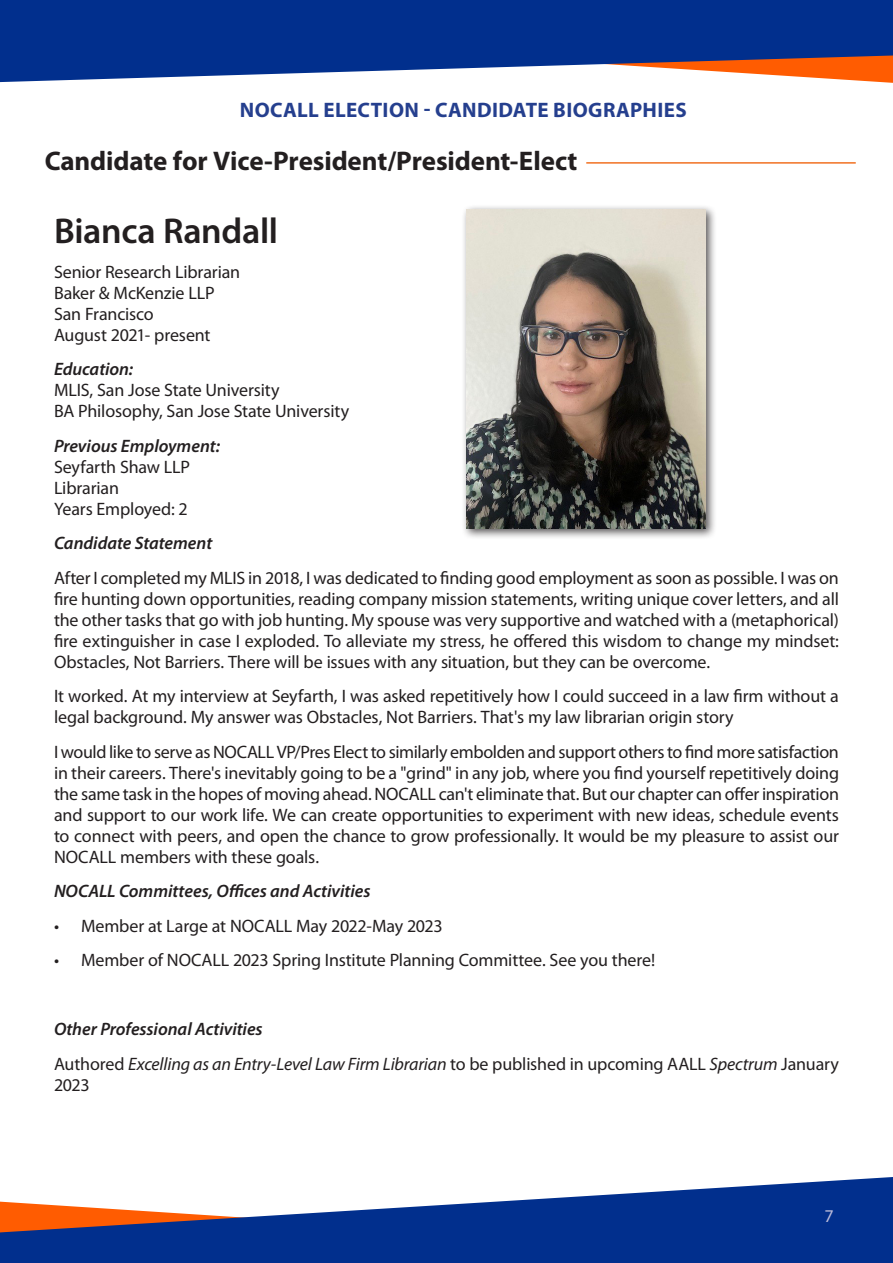
<style>
.page{position:relative;width:893px;height:1263px;background:#fff}
.page>*{position:absolute;margin:0;border:0;box-sizing:border-box;transform-origin:0 0}
.MainText{font:600 36px "Myriad Pro";letter-spacing:-.01em;color:#231f20}
.MainText-2{font:700 27px "Myriad Pro";letter-spacing:-.005em;color:#231f20}
.Article_Title{font:700 21px "Myriad Pro";letter-spacing:.02em;color:#253f8e}
.MainText-3{font:18px/21px "Myriad Pro";letter-spacing:-.01em;color:#231f20}
.MainText-4{font:italic 18px/21px "Myriad Pro";letter-spacing:-.01em;color:#231f20}
.MainText-5{font:italic 600 18px "Myriad Pro";letter-spacing:-.005em;color:#231f20}
.t1{font:18px "Myriad Pro";color:#bbbbd9}
.s1{font-weight:600;font-style:italic}
.s2{font-style:normal}
</style>
<div class="page">
<svg style="left:0;top:0;width:893px;height:83px;background:#2c4993"></svg>
<svg style="left:0;top:1177px;width:893px;height:86px;fill:#012f8d"></svg>
<hr style="left:586px;top:162px;width:270px;height:2px;background:#f17021">
<div style="left:461px;top:204px;width:256px;height:336px;background:#231f20;opacity:.75"></div>
<img style="left:467px;top:210px;width:239px;height:319px">
<p class="Article_Title" style="left:240px;top:96px;width:448px">NOCALL ELECTION - CANDIDATE BIOGRAPHIES</p>
<p class="MainText-2" style="left:45px;top:143px;width:534px">Candidate for Vice-President/President-Elect</p>
<p class="MainText" style="left:54px;top:208px;width:226px">Bianca Randall</p>
<p class="MainText-3" style="left:54px;top:261px;width:188px">Senior Research Librarian<br>Baker &amp; McKenzie LLP<br>San Francisco<br>August 2021- present</p>
<p class="MainText-3" style="left:54px;top:358px;width:297px"><span class="s1">Education:<br></span>MLIS, San Jose State University<br>BA Philosophy, San Jose State University</p>
<p class="MainText-3" style="left:54px;top:435px;width:167px"><span class="s1">Previous Employment:<br></span>Seyfarth Shaw LLP<br>Librarian<br>Years Employed: 2</p>
<p class="MainText-5" style="left:54px;top:532px;width:160px">Candidate Statement</p>
<p class="MainText-3" style="left:54px;top:567px;width:786px;text-align:justify">After I completed my MLIS in 2018, I was dedicated to finding good employment as soon as possible. I was on fire hunting down opportunities, reading company mission statements, writing unique cover letters, and all the other tasks that go with job hunting. My spouse was very supportive and watched with a (metaphorical) fire extinguisher in case I exploded. To alleviate my stress, he offered this wisdom to change my mindset:<br>Obstacles, Not Barriers. There will be issues with any situation, but they can be overcome.</p>
<p class="MainText-3" style="left:54px;top:685px;width:786px">It worked. At my interview at Seyfarth, I was asked repetitively how I could succeed in a law firm without a legal background. My answer was Obstacles, Not Barriers. That's my law librarian origin story</p>
<p class="MainText-3" style="left:54px;top:741px;width:787px;text-align:justify">I would like to serve as NOCALL VP/Pres Elect to similarly embolden and support others to find more satisfaction in their careers. There's inevitably going to be a "grind" in any job, where you find yourself repetitively doing the same task in the hopes of moving ahead. NOCALL can't eliminate that. But our chapter can offer inspiration and support to our work life. We can create opportunities to experiment with new ideas, schedule events to connect with peers, and open the chance to grow professionally. It would be my pleasure to assist our NOCALL members with these goals.</p>
<p class="MainText-5" style="left:54px;top:880px;width:318px">NOCALL Committees, Offices and Activities</p>
<p class="MainText-3" style="left:54px;top:915px;width:390px">• Member at Large at NOCALL May 2022-May 2023</p>
<p class="MainText-3" style="left:54px;top:949px;width:603px">• Member of NOCALL 2023 Spring Institute Planning Committee. See you there!</p>
<p class="MainText-5" style="left:54px;top:1018px;width:210px">Other Professional Activities</p>
<p class="MainText-4" style="left:54px;top:1053px;width:786px"><span class="s2">Authored</span> Excelling as an Entry-Level Law Firm Librarian <span class="s2">to be published in upcoming AALL</span> Spectrum <span class="s2">January<br>2023</span></p>
<p class="t1" style="left:824px;top:1205px;width:11px">7</p>
</div>
